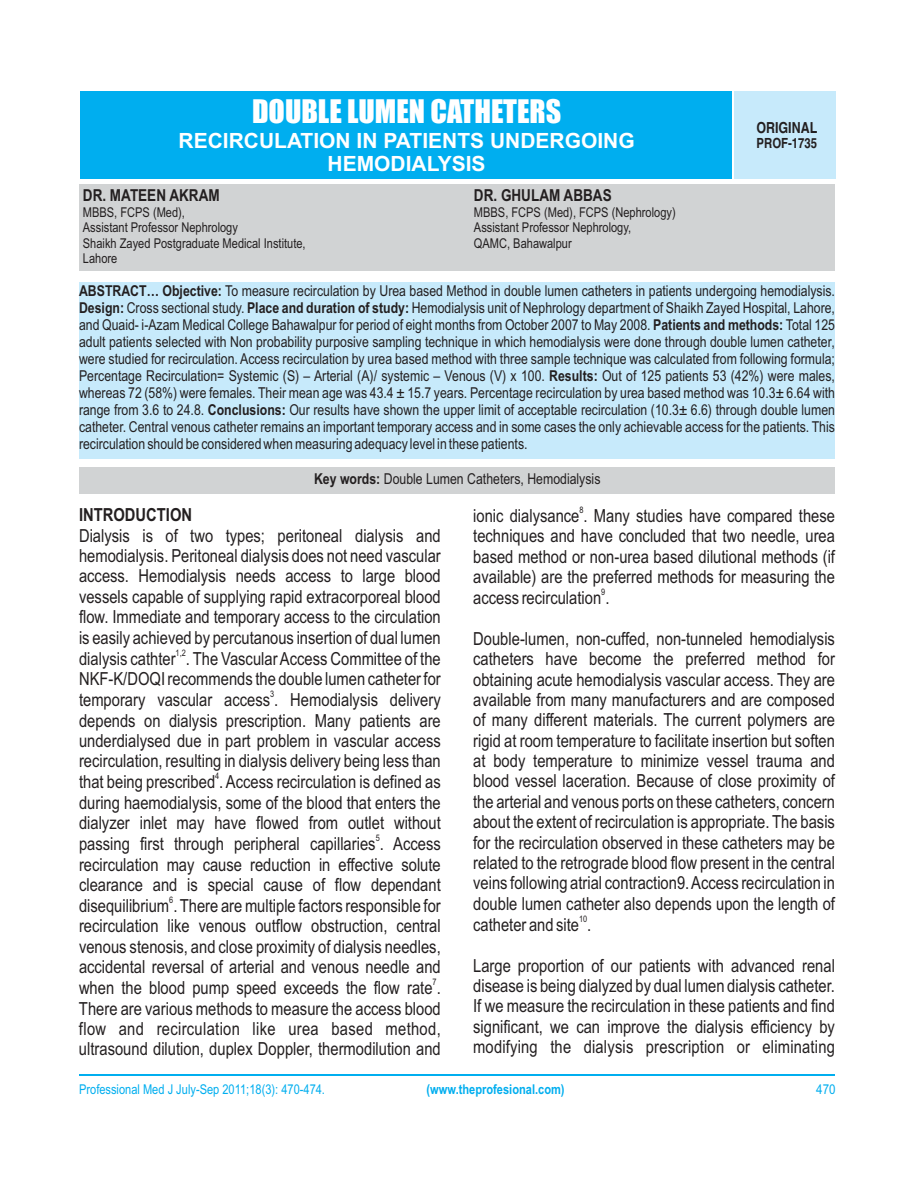
<style>
.page{position:relative;width:918px;height:1188px;background:#fff}
.page>*{position:absolute;margin:0;border:0;box-sizing:border-box;transform-origin:0 0}
.t1{font:30px "Impact";color:#fff}
.t2{font:700 21px/23.4px "Arial";color:#fff;text-align:center}
.t3{font:18px/20.4px "Arial Narrow";color:#231f20}
.t4{font:700 18px "Arial Narrow";color:#231f20}
.t5{font:700 16.5px "Arial Narrow";color:#231f20}
.t6{font:15.15px "Switzerland";color:#231f20;scale:.82 1}
.t7{font:15px/17.1px "Arial Narrow";color:#231f20;text-align:justify}
.t8{font:13.95px "Switzerland";color:#231f20;scale:.81 1}
.t9{font:13.5px "Arial Narrow";color:#231f20}
.t10{font:13.5px "Arial Narrow";color:#00aeef}
.t11{font:700 13.5px "Arial Narrow";color:#00aeef}
.t12{font:13.5px "Arial Narrow";color:#00aeef;scale:1.04 1}
.t13{font:9px "Arial Narrow";color:#231f20}
.s1{font-weight:700}
</style>
<div class="page">
<div style="left:79px;top:185px;width:756px;height:86px;background:#d1d3d4"></div>
<div style="left:79px;top:467px;width:756px;height:27px;background:#d1d3d4"></div>
<div style="left:80px;top:91px;width:755px;height:88px;background:#c7eafb"></div>
<div style="left:79px;top:282px;width:756px;height:176px;background:#c7eafb"></div>
<div style="left:80px;top:91px;width:652px;height:88px;background:#00aeef"></div>
<hr style="left:79px;top:1074px;width:756px;height:2px;background:#00aeef">
<hr style="left:732px;top:91px;width:2px;height:88px;background:#fff">
<h1 class="t1" style="left:252px;top:99px;width:311px">DOUBLE LUMEN CATHETERS</h1>
<p class="t2" style="left:179px;top:131px;width:458px">RECIRCULATION IN PATIENTS UNDERGOING<br>HEMODIALYSIS</p>
<p class="t5" style="left:83px;top:189px;width:138px">DR. MATEEN AKRAM</p>
<p class="t5" style="left:474px;top:189px;width:139px">DR. GHULAM ABBAS</p>
<p class="t9" style="left:83px;top:207px;width:104px">MBBS, FCPS (Med),</p>
<p class="t9" style="left:474px;top:207px;width:203px">MBBS, FCPS (Med), FCPS (Nephrology)</p>
<p class="t9" style="left:83px;top:223px;width:157px">Assistant Professor Nephrology</p>
<p class="t9" style="left:474px;top:223px;width:159px">Assistant Professor Nephrology,</p>
<p class="t9" style="left:83px;top:238px;width:224px">Shaikh Zayed Postgraduate Medical Institute,</p>
<p class="t9" style="left:474px;top:238px;width:99px">QAMC, Bahawalpur</p>
<p class="t9" style="left:83px;top:253px;width:36px">Lahore</p>
<p class="t6" style="left:756px;top:119px;width:76px">ORIGINAL</p>
<p class="t8" style="left:757px;top:134px;width:76px">PROF-1735</p>
<p class="t7" style="left:79px;top:283px;width:758px"><span class="s1">ABSTRACT… Objective:</span> To measure recirculation by Urea based Method in double lumen catheters in patients undergoing hemodialysis.<br><span class="s1">Design:</span> Cross sectional study. <span class="s1">Place and duration of study:</span> Hemodialysis unit of Nephrology department of Shaikh Zayed Hospital, Lahore, and Quaid- i-Azam Medical College Bahawalpur for period of eight months from October 2007 to May 2008. <span class="s1">Patients and methods:</span> Total 125 adult patients selected with Non probability purposive sampling technique in which hemodialysis were done through double lumen catheter, were studied for recirculation. Access recirculation by urea based method with three sample technique was calculated from following formula; Percentage Recirculation= Systemic (S) – Arterial (A)/ systemic – Venous (V) x 100. <span class="s1">Results:</span> Out of 125 patients 53 (42%) were males, whereas 72 (58%) were females. Their mean age was 43.4 ± 15.7 years. Percentage recirculation by urea based method was 10.3± 6.64 with range from 3.6 to 24.8. <span class="s1">Conclusions:</span> Our results have shown the upper limit of acceptable recirculation (10.3± 6.6) through double lumen catheter. Central venous catheter remains an important temporary access and in some cases the only achievable access for the patients. This recirculation should be considered when measuring adequacy level in these patients.</p>
<p class="t7" style="left:314px;top:472px;width:288px"><span class="s1">Key words:</span> Double Lumen Catheters, Hemodialysis</p>
<p class="t13" style="left:580px;top:506px;width:6px">8</p>
<p class="t4" style="left:79px;top:508px;width:115px">INTRODUCTION</p>
<p class="t3" style="left:473px;top:507px;width:363px">ionic dialysance . Many studies have compared these</p>
<p class="t3" style="left:79px;top:527px;width:363px">Dialysis is of two types; peritoneal dialysis and</p>
<p class="t3" style="left:473px;top:527px;width:363px">techniques and have concluded that two needle, urea</p>
<p class="t3" style="left:79px;top:547px;width:363px">hemodialysis. Peritoneal dialysis does not need vascular</p>
<p class="t3" style="left:473px;top:548px;width:363px">based method or non-urea based dilutional methods (if</p>
<p class="t3" style="left:79px;top:568px;width:363px">access. Hemodialysis needs access to large blood</p>
<p class="t3" style="left:473px;top:568px;width:363px">available) are the preferred methods for measuring the</p>
<p class="t13" style="left:601px;top:588px;width:6px">9</p>
<p class="t3" style="left:79px;top:588px;width:363px">vessels capable of supplying rapid extracorporeal blood</p>
<p class="t3" style="left:473px;top:589px;width:138px">access recirculation .</p>
<p class="t3" style="left:79px;top:608px;width:363px">flow. Immediate and temporary access to the circulation is easily achieved by percutanous insertion of dual lumen</p>
<p class="t3" style="left:473px;top:630px;width:363px">Double-lumen, non-cuffed, non-tunneled hemodialysis</p>
<p class="t13" style="left:176px;top:649px;width:12px">1,2</p>
<p class="t3" style="left:79px;top:650px;width:363px">dialysis cathter . The Vascular Access Committee of the</p>
<p class="t3" style="left:473px;top:650px;width:363px">catheters have become the preferred method for</p>
<p class="t3" style="left:79px;top:670px;width:363px">NKF-K/DOQI recommends the double lumen catheter for</p>
<p class="t3" style="left:473px;top:671px;width:363px">obtaining acute hemodialysis vascular access. They are</p>
<p class="t13" style="left:270px;top:691px;width:6px">3</p>
<p class="t3" style="left:79px;top:691px;width:363px">temporary vascular access . Hemodialysis delivery</p>
<p class="t3" style="left:473px;top:691px;width:363px">available from many manufacturers and are composed</p>
<p class="t3" style="left:79px;top:712px;width:363px">depends on dialysis prescription. Many patients are</p>
<p class="t3" style="left:473px;top:711px;width:363px">of many different materials. The current polymers are</p>
<p class="t3" style="left:79px;top:732px;width:363px">underdialysed due in part problem in vascular access</p>
<p class="t3" style="left:473px;top:732px;width:363px">rigid at room temperature to facilitate insertion but soften</p>
<p class="t3" style="left:79px;top:752px;width:363px">recirculation, resulting in dialysis delivery being less than</p>
<p class="t3" style="left:473px;top:752px;width:363px">at body temperature to minimize vessel trauma and</p>
<p class="t13" style="left:215px;top:773px;width:6px">4</p>
<p class="t3" style="left:79px;top:774px;width:363px">that being prescribed . Access recirculation is defined as</p>
<p class="t3" style="left:473px;top:773px;width:363px">blood vessel laceration. Because of close proximity of</p>
<p class="t3" style="left:79px;top:794px;width:363px">during haemodialysis, some of the blood that enters the</p>
<p class="t3" style="left:473px;top:793px;width:363px">the arterial and venous ports on these catheters, concern</p>
<p class="t3" style="left:79px;top:814px;width:363px">dialyzer inlet may have flowed from outlet without</p>
<p class="t3" style="left:473px;top:813px;width:363px">about the extent of recirculation is appropriate. The basis</p>
<p class="t13" style="left:376px;top:835px;width:6px">5</p>
<p class="t3" style="left:79px;top:835px;width:363px">passing first through peripheral capillaries . Access</p>
<p class="t3" style="left:473px;top:834px;width:363px">for the recirculation observed in these catheters may be</p>
<p class="t3" style="left:79px;top:856px;width:363px">recirculation may cause reduction in effective solute</p>
<p class="t3" style="left:473px;top:854px;width:363px">related to the retrograde blood flow present in the central</p>
<p class="t3" style="left:79px;top:876px;width:363px">clearance and is special cause of flow dependant</p>
<p class="t3" style="left:473px;top:875px;width:363px">veins following atrial contraction9. Access recirculation in</p>
<p class="t13" style="left:169px;top:897px;width:6px">6</p>
<p class="t3" style="left:79px;top:897px;width:363px">disequilibrium . There are multiple factors responsible for</p>
<p class="t3" style="left:473px;top:895px;width:363px">double lumen catheter also depends upon the length of</p>
<p class="t13" style="left:579px;top:915px;width:10px">10</p>
<p class="t3" style="left:79px;top:918px;width:363px">recirculation like venous outflow obstruction, central</p>
<p class="t3" style="left:473px;top:916px;width:120px">catheter and site .</p>
<p class="t3" style="left:79px;top:938px;width:363px">venous stenosis, and close proximity of dialysis needles, accidental reversal of arterial and venous needle and</p>
<p class="t3" style="left:473px;top:957px;width:363px">Large proportion of our patients with advanced renal</p>
<p class="t13" style="left:433px;top:979px;width:6px">7</p>
<p class="t3" style="left:79px;top:979px;width:363px">when the blood pump speed exceeds the flow rate .</p>
<p class="t3" style="left:473px;top:977px;width:363px">disease is being dialyzed by dual lumen dialysis catheter.</p>
<p class="t3" style="left:79px;top:1000px;width:363px">There are various methods to measure the access blood</p>
<p class="t3" style="left:473px;top:998px;width:363px">If we measure the recirculation in these patients and find significant, we can improve the dialysis efficiency by</p>
<p class="t3" style="left:79px;top:1020px;width:363px">flow and recirculation like urea based method, ultrasound dilution, duplex Doppler, thermodilution and</p>
<p class="t3" style="left:473px;top:1038px;width:363px">modifying the dialysis prescription or eliminating</p>
<p class="t10" style="left:79px;top:1084px;width:247px">Professional Med J July-Sep 2011;18(3): 470-474.</p>
<p class="t11" style="left:427px;top:1084px;width:140px">(www.theprofesional.com)</p>
<p class="t12" style="left:816px;top:1084px;width:20px">470</p>
</div>
